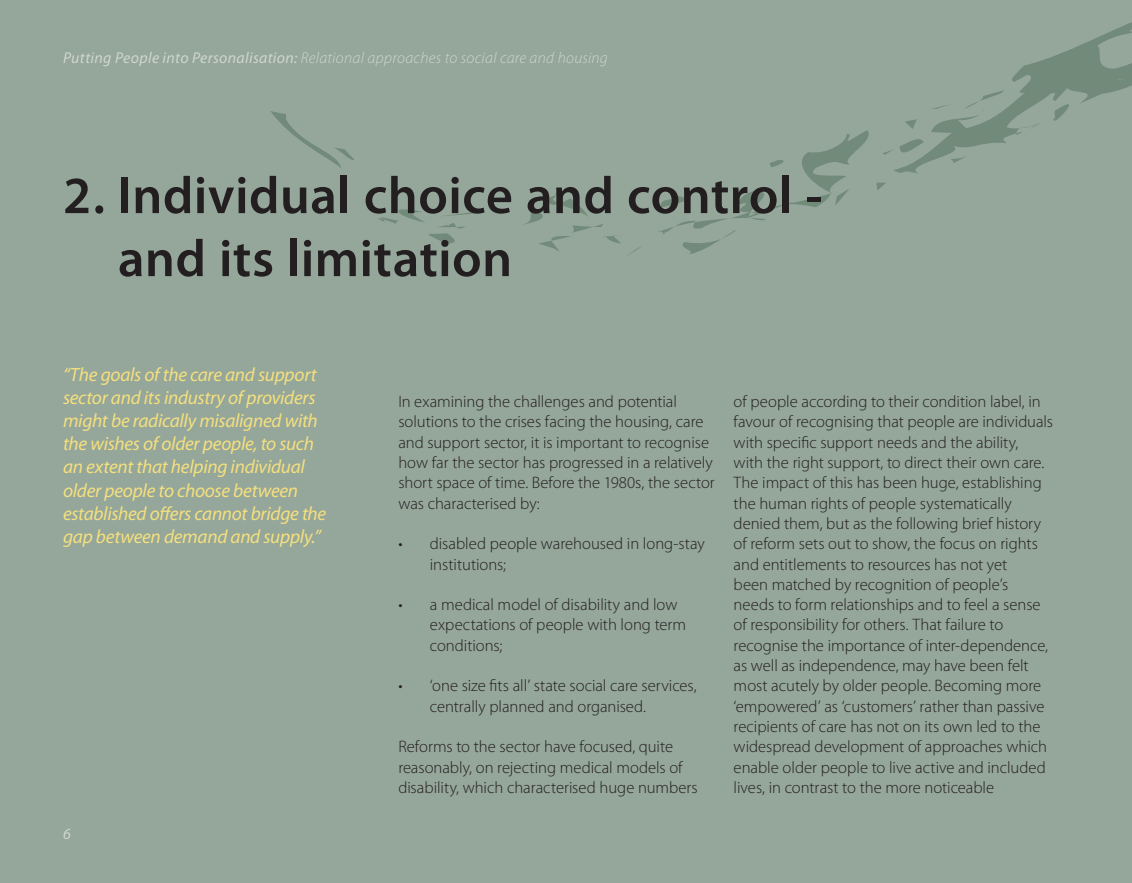
<style>
.page{position:relative;width:1132px;height:883px;background:#fff}
.page>*{position:absolute;margin:0;border:0;box-sizing:border-box;transform-origin:0 0}
.t1{font:600 52.5px/63px "Myriad Pro";letter-spacing:.01em;color:#231f20}
.t2{font:italic 19.25px/23.1px "Myriad Pro";letter-spacing:-.015em;color:#f4e07d}
.RPBody{font:300 16.62px/20.3px "Myriad Pro";color:#231f20}
.t3{font:italic 300 15.75px "Myriad Pro";letter-spacing:.02em;color:#ced6d0}
.t4{font:italic 15.75px "Myriad Pro";color:#ced6d0}
.s1{font-weight:400}
</style>
<div class="page">
<div style="left:0;top:0;width:1131px;height:883px;background:#95a69b"></div>
<svg style="left:271px;top:111px;width:83px;height:57px"></svg>
<svg style="left:378px;top:209px;width:98px;height:35px"></svg>
<svg style="left:524px;top:193px;width:118px;height:62px"></svg>
<svg style="left:923px;top:23px;width:208px;height:141px"></svg>
<svg style="left:950px;top:156px;width:17px;height:8px"></svg>
<svg style="left:1050px;top:91px;width:36px;height:39px"></svg>
<svg style="left:658px;top:119px;width:265px;height:135px"></svg>
<svg style="left:963px;top:91px;width:41px;height:22px"></svg>
<svg style="left:930px;top:104px;width:20px;height:5px"></svg>
<p class="t3" style="left:63px;top:48px;width:546px"><span class="s1">Putting People into Personalisation:</span> Relational approaches to social care and housing</p>
<p class="t1" style="left:118px;top:163px;width:705px;text-indent:-55px">2. Individual choice and control - and its limitation</p>
<p class="t2" style="left:63px;top:363px;width:265px">“The goals of the care and support sector and its industry of providers might be radically misaligned with the wishes of older people, to such an extent that helping individual older people to choose between established offers cannot bridge the gap between demand and supply.”</p>
<p class="t4" style="left:63px;top:824px;width:9px">6</p>
<p class="RPBody" style="left:398px;top:392px;width:318px">In examining the challenges and potential solutions to the crises facing the housing, care and support sector, it is important to recognise how far the sector has progressed in a relatively short space of time. Before the 1980s, the sector was characterised by:</p>
<p class="RPBody" style="left:430px;top:534px;width:276px;text-indent:-32px">• disabled people warehoused in long-stay institutions;</p>
<p class="RPBody" style="left:430px;top:595px;width:258px;text-indent:-32px">• a medical model of disability and low expectations of people with long term conditions;</p>
<p class="RPBody" style="left:430px;top:676px;width:268px;text-indent:-32px">• ‘one size fits all’ state social care services, centrally planned and organised.</p>
<p class="RPBody" style="left:398px;top:737px;width:301px">Reforms to the sector have focused, quite reasonably, on rejecting medical models of disability, which characterised huge numbers</p>
<p class="RPBody" style="left:733px;top:392px;width:321px">of people according to their condition label, in favour of recognising that people are individuals with specific support needs and the ability,<br>with the right support, to direct their own care.<br>The impact of this has been huge, establishing the human rights of people systematically denied them, but as the following brief history of reform sets out to show, the focus on rights and entitlements to resources has not yet<br>been matched by recognition of people’s<br>needs to form relationships and to feel a sense of responsibility for others. That failure to recognise the importance of inter-dependence, as well as independence, may have been felt most acutely by older people. Becoming more ‘empowered’ as ‘customers’ rather than passive recipients of care has not on its own led to the widespread development of approaches which enable older people to live active and included lives, in contrast to the more noticeable</p>
</div>
